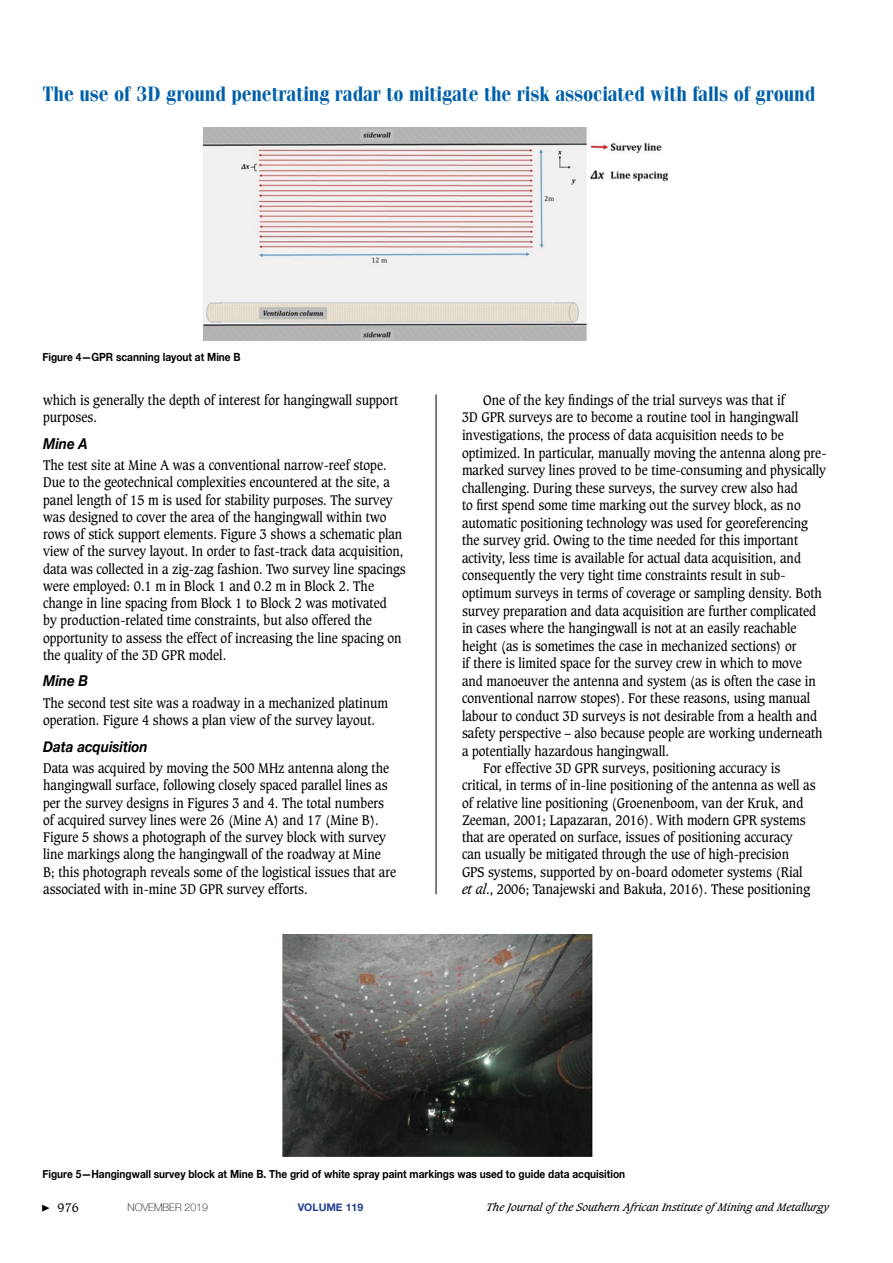
<style>
.page{position:relative;width:893px;height:1263px;background:#fff}
.page>*{position:absolute;margin:0;border:0;box-sizing:border-box;transform-origin:0 0}
.t1{font:21px "Cg Fenice Bd";color:#0060a9;scale:.9 1}
.t2{font:italic 700 15px "Helvetica Neue";color:#000;scale:.9 1}
.t3{font:13.5px/17.2px "Caxton";color:#000;scale:.9 1}
.t4{font:12px "Caxton";color:#000}
.t5{font:700 11.25px "Helvetica Neue";color:#000;scale:.9 1}
.t6{font:italic 10.5px "Caxton";color:#000}
.t7{font:100 10.5px "Helvetica Neue";color:#000}
.t8{font:700 10.5px "Helvetica Neue";color:#25408f}
.s1{font-style:italic}
.s2{font-family:"Minion Pro";font-size:15px}
</style>
<div class="page">
<hr style="left:436px;top:394px;width:1px;height:500px;background:#000">
<img style="left:203px;top:127px;width:466px;height:214px">
<img style="left:282px;top:934px;width:311px;height:223px">
<h1 class="t1" style="left:43px;top:81px;width:860px">The use of 3D ground penetrating radar to mitigate the risk associated with falls of ground</h1>
<p class="t5" style="left:43px;top:349px;width:222px">Figure 4—GPR scanning layout at Mine B</p>
<p class="t3" style="left:43px;top:392px;width:396px">which is generally the depth of interest for hangingwall support purposes.</p>
<p class="t2" style="left:43px;top:431px;width:51px">Mine A</p>
<p class="t3" style="left:43px;top:457px;width:404px">The test site at Mine A was a conventional narrow-reef stope.<br>Due to the geotechnical complexities encountered at the site, a panel length of 15 m is used for stability purposes. The survey was designed to cover the area of the hangingwall within two rows of stick support elements. Figure 3 shows a schematic plan view of the survey layout. In order to fast-track data acquisition, data was collected in a zig-zag fashion. Two survey line spacings were employed: 0.1 m in Block 1 and 0.2 m in Block 2. The change in line spacing from Block 1 to Block 2 was motivated<br>by production-related time constraints, but also offered the opportunity to assess the effect of increasing the line spacing on the quality of the 3D GPR model.</p>
<p class="t2" style="left:43px;top:669px;width:52px">Mine B</p>
<p class="t3" style="left:43px;top:695px;width:385px">The second test site was a roadway in a mechanized platinum operation. Figure 4 shows a plan view of the survey layout.</p>
<p class="t2" style="left:43px;top:734px;width:118px">Data acquisition</p>
<p class="t3" style="left:43px;top:760px;width:394px">Data was acquired by moving the 500 MHz antenna along the hangingwall surface, following closely spaced parallel lines as per the survey designs in Figures 3 and 4. The total numbers of acquired survey lines were 26 (Mine A) and 17 (Mine B).<br>Figure 5 shows a photograph of the survey block with survey line markings along the hangingwall of the roadway at Mine<br>B; this photograph reveals some of the logistical issues that are associated with in-mine 3D GPR survey efforts.</p>
<p class="t3" style="left:483px;top:392px;width:337px">One of the key findings of the trial surveys was that if</p>
<p class="t3" style="left:462px;top:409px;width:375px">3D GPR surveys are to become a routine tool in hangingwall</p>
<p class="t3" style="left:462px;top:427px;width:359px">investigations, the process of data acquisition needs to be</p>
<p class="t3" style="left:462px;top:444px;width:406px">optimized. In particular, manually moving the antenna along pre-</p>
<p class="t3" style="left:462px;top:462px;width:406px">marked survey lines proved to be time-consuming and physically</p>
<p class="t3" style="left:462px;top:479px;width:375px">challenging. During these surveys, the survey crew also had</p>
<p class="t3" style="left:462px;top:497px;width:378px">to first spend some time marking out the survey block, as no</p>
<p class="t3" style="left:462px;top:515px;width:386px">automatic positioning technology was used for georeferencing</p>
<p class="t3" style="left:462px;top:532px;width:375px">the survey grid. Owing to the time needed for this important</p>
<p class="t3" style="left:462px;top:550px;width:378px">activity, less time is available for actual data acquisition, and</p>
<p class="t3" style="left:462px;top:567px;width:361px">consequently the very tight time constraints result in sub-</p>
<p class="t3" style="left:462px;top:585px;width:401px">optimum surveys in terms of coverage or sampling density. Both</p>
<p class="t3" style="left:462px;top:602px;width:395px">survey preparation and data acquisition are further complicated</p>
<p class="t3" style="left:462px;top:620px;width:373px">in cases where the hangingwall is not at an easily reachable</p>
<p class="t3" style="left:462px;top:637px;width:373px">height (as is sometimes the case in mechanized sections) or</p>
<p class="t3" style="left:462px;top:655px;width:379px">if there is limited space for the survey crew in which to move</p>
<p class="t3" style="left:462px;top:672px;width:395px">and manoeuver the antenna and system (as is often the case in</p>
<p class="t3" style="left:462px;top:690px;width:388px">conventional narrow stopes). For these reasons, using manual</p>
<p class="t3" style="left:462px;top:708px;width:396px">labour to conduct 3D surveys is not desirable from a health and</p>
<p class="t3" style="left:462px;top:725px;width:402px">safety perspective – also because people are working underneath</p>
<p class="t3" style="left:462px;top:743px;width:231px">a potentially hazardous hangingwall.</p>
<p class="t3" style="left:483px;top:760px;width:331px">For effective 3D GPR surveys, positioning accuracy is</p>
<p class="t3" style="left:462px;top:777px;width:394px">critical, in terms of in-line positioning of the antenna as well as</p>
<p class="t3" style="left:462px;top:794px;width:381px">of relative line positioning (Groenenboom, van der Kruk, and</p>
<p class="t3" style="left:462px;top:812px;width:383px">Zeeman, 2001; Lapazaran, 2016). With modern GPR systems</p>
<p class="t3" style="left:462px;top:829px;width:369px">that are operated on surface, issues of positioning accuracy</p>
<p class="t3" style="left:462px;top:846px;width:365px">can usually be mitigated through the use of high-precision</p>
<p class="t3" style="left:462px;top:863px;width:380px">GPS systems, supported by on-board odometer systems (Rial</p>
<p class="t3" style="left:462px;top:881px;width:388px"><span class="s1">et al</span>., 2006; Tanajewski and Bakuła, 2016). These positioning</p>
<p class="t5" style="left:43px;top:1165px;width:649px">Figure 5—Hangingwall survey block at Mine B. The grid of white spray paint markings was used to guide data acquisition</p>
<p class="t4" style="left:41px;top:1201px;width:39px"><span class="s2">▶</span> 976</p>
<p class="t7" style="left:128px;top:1199px;width:82px">NOVEMBER 2019</p>
<p class="t8" style="left:298px;top:1199px;width:67px">VOLUME 119</p>
<p class="t6" style="left:487px;top:1201px;width:344px">The Journal ofthe Southern African Institute ofMining and Metallurgy</p>
</div>
